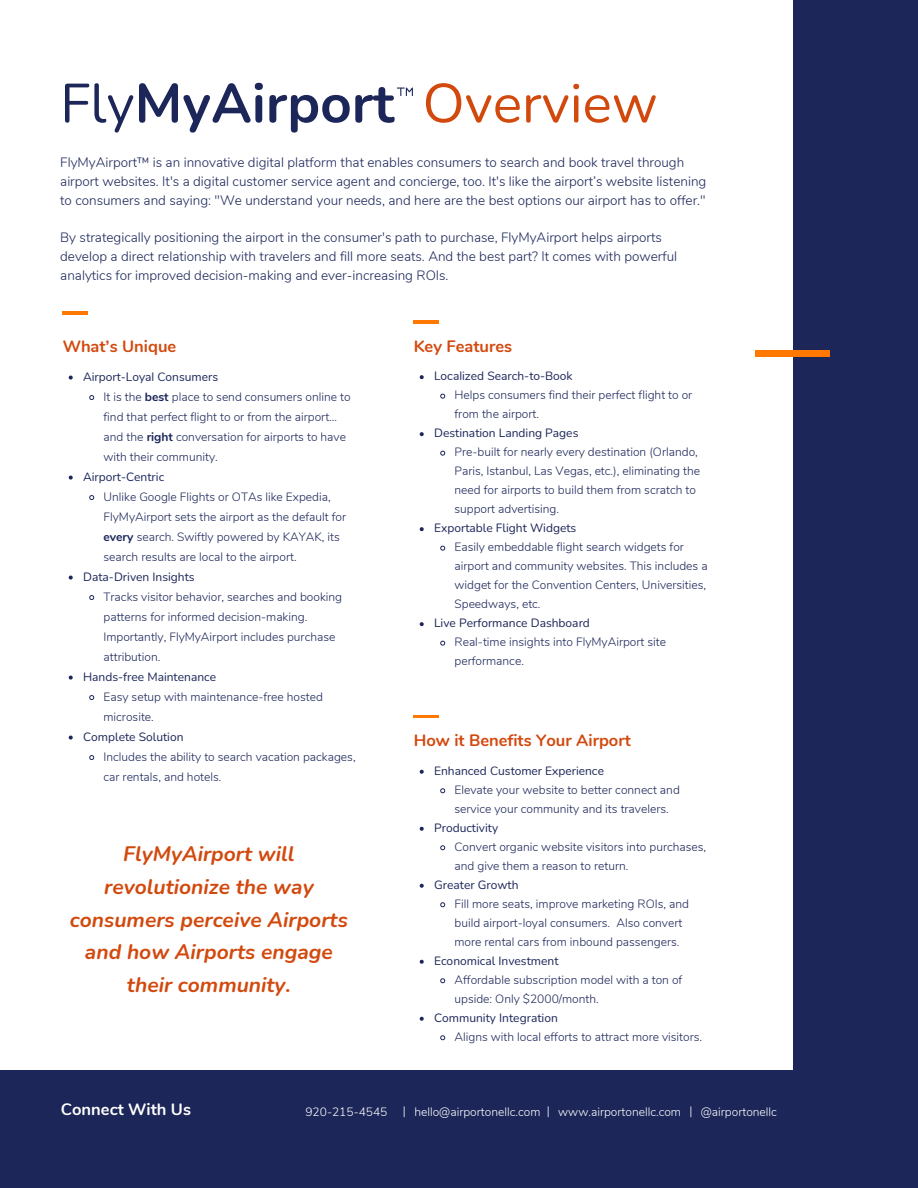
<style>
.page{position:relative;width:918px;height:1188px;background:#1c2659}
.page>*{position:absolute;margin:0;border:0;box-sizing:border-box;transform-origin:0 0}
.t1{font:700 54.75px "Nunito";color:#1c2659}
.t2{font:italic 700 21px/32.7px "Nunito";color:#d2490e;text-align:center}
.t3{font:700 16.5px "Nunito";color:#d2490e}
.t4{font:700 16.5px "Nunito";color:#fff}
.t5{font:300 13.5px/18.9px "Nunito";color:#1c2659}
.t6{font:300 12px/19px "Nunito";color:#1c2659}
.t7{font:12px "Nunito";color:#1c2659}
.t8{font:300 12px "Nunito";color:#fff}
.s1{font-weight:400}
.s2{font-weight:400;color:#d2490e}
.s3{font-weight:700}
</style>
<div class="page">
<div style="left:0;top:0;width:792px;height:1070px;background:#fff"></div>
<div style="left:755px;top:350px;width:75px;height:7px;background:#ff7900"></div>
<hr style="left:63px;top:312px;width:25px;height:2px;background:#ff7900">
<hr style="left:414px;top:321px;width:25px;height:2px;background:#ff7900">
<svg style="left:69px;top:376px;width:4px;height:4px"></svg>
<svg style="left:89px;top:395px;width:6px;height:5px"></svg>
<svg style="left:69px;top:476px;width:4px;height:4px"></svg>
<svg style="left:89px;top:495px;width:6px;height:5px"></svg>
<svg style="left:69px;top:576px;width:4px;height:4px"></svg>
<svg style="left:89px;top:595px;width:6px;height:5px"></svg>
<svg style="left:69px;top:676px;width:4px;height:4px"></svg>
<svg style="left:89px;top:695px;width:6px;height:5px"></svg>
<svg style="left:69px;top:736px;width:4px;height:4px"></svg>
<svg style="left:89px;top:755px;width:6px;height:5px"></svg>
<svg style="left:420px;top:375px;width:4px;height:4px"></svg>
<svg style="left:440px;top:393px;width:6px;height:6px"></svg>
<svg style="left:420px;top:432px;width:4px;height:4px"></svg>
<svg style="left:440px;top:450px;width:6px;height:6px"></svg>
<svg style="left:420px;top:527px;width:4px;height:4px"></svg>
<svg style="left:440px;top:545px;width:6px;height:6px"></svg>
<svg style="left:420px;top:622px;width:4px;height:4px"></svg>
<svg style="left:440px;top:640px;width:6px;height:6px"></svg>
<svg style="left:420px;top:770px;width:4px;height:4px"></svg>
<svg style="left:440px;top:788px;width:6px;height:6px"></svg>
<svg style="left:420px;top:827px;width:4px;height:4px"></svg>
<svg style="left:440px;top:845px;width:6px;height:6px"></svg>
<svg style="left:420px;top:884px;width:4px;height:4px"></svg>
<svg style="left:440px;top:902px;width:6px;height:6px"></svg>
<svg style="left:420px;top:960px;width:4px;height:4px"></svg>
<svg style="left:440px;top:978px;width:6px;height:6px"></svg>
<svg style="left:420px;top:1017px;width:4px;height:4px"></svg>
<svg style="left:440px;top:1035px;width:6px;height:6px"></svg>
<hr style="left:414px;top:716px;width:25px;height:2px;background:#ff7900">
<svg style="left:397px;top:87px;width:16px;height:9px"></svg>
<p class="t1" style="left:60px;top:67px;width:599px"><span class="s1">Fly</span>MyAirport <span class="s2">Overview</span></p>
<p class="t5" style="left:60px;top:153px;width:648px">FlyMyAirport™ is an innovative digital platform that enables consumers to search and book travel through airport websites. It's a digital customer service agent and concierge, too. It's like the airport’s website listening to consumers and saying: "We understand your needs, and here are the best options our airport has to offer."</p>
<p class="t5" style="left:60px;top:229px;width:618px">By strategically positioning the airport in the consumer's path to purchase, FlyMyAirport helps airports develop a direct relationship with travelers and fill more seats. And the best part? It comes with powerful analytics for improved decision-making and ever-increasing ROIs.</p>
<p class="t3" style="left:63px;top:335px;width:115px">What’s Unique</p>
<h4 class="t7" style="left:83px;top:368px;width:136px">Airport-Loyal Consumers</h4>
<h4 class="t6" style="left:104px;top:387px;width:249px;line-height:20px">It is the <span class="s3">best</span> place to send consumers online to find that perfect flight to or from the airport… and the <span class="s3">right</span> conversation for airports to have with their community.</h4>
<h3 class="t7" style="left:83px;top:468px;width:83px">Airport-Centric</h3>
<p class="t6" style="left:104px;top:487px;width:244px;line-height:20px">Unlike Google Flights or OTAs like Expedia, FlyMyAirport sets the airport as the default for <span class="s3">every</span> search. Swiftly powered by KAYAK, its search results are local to the airport.</p>
<p class="t7" style="left:83px;top:568px;width:113px">Data-Driven Insights</p>
<p class="t6" style="left:104px;top:587px;width:240px;line-height:20px">Tracks visitor behavior, searches and booking patterns for informed decision-making.<br>Importantly, FlyMyAirport includes purchase attribution.</p>
<p class="t7" style="left:83px;top:668px;width:135px">Hands-free Maintenance</p>
<p class="t6" style="left:104px;top:687px;width:221px;line-height:20px">Easy setup with maintenance-free hosted microsite.</p>
<p class="t7" style="left:83px;top:728px;width:102px">Complete Solution</p>
<p class="t6" style="left:104px;top:747px;width:254px;line-height:20px">Includes the ability to search vacation packages, car rentals, and hotels.</p>
<p class="t2" style="left:70px;top:838px;width:279px">FlyMyAirport will revolutionize the way consumers perceive Airports and how Airports engage their community.</p>
<p class="t3" style="left:414px;top:335px;width:100px">Key Features</p>
<h2 class="t7" style="left:434px;top:368px;width:140px">Localized Search-to-Book</h2>
<h3 class="t6" style="left:455px;top:386px;width:239px">Helps consumers find their perfect flight to or from the airport.</h3>
<p class="t7" style="left:434px;top:425px;width:146px">Destination Landing Pages</p>
<p class="t6" style="left:455px;top:443px;width:247px">Pre-built for nearly every destination (Orlando, Paris, Istanbul, Las Vegas, etc.), eliminating the need for airports to build them from scratch to support advertising.</p>
<p class="t7" style="left:434px;top:520px;width:144px">Exportable Flight Widgets</p>
<p class="t6" style="left:455px;top:538px;width:255px">Easily embeddable flight search widgets for airport and community websites. This includes a widget for the Convention Centers, Universities, Speedways, etc.</p>
<p class="t7" style="left:434px;top:615px;width:157px">Live Performance Dashboard</p>
<p class="t6" style="left:455px;top:633px;width:213px">Real-time insights into FlyMyAirport site performance.</p>
<p class="t3" style="left:414px;top:730px;width:219px">How it Benefits Your Airport</p>
<h3 class="t7" style="left:434px;top:763px;width:171px">Enhanced Customer Experience</h3>
<p class="t6" style="left:455px;top:780px;width:227px">Elevate your website to better connect and service your community and its travelers.</p>
<p class="t7" style="left:434px;top:820px;width:66px">Productivity</p>
<p class="t6" style="left:455px;top:837px;width:253px">Convert organic website visitors into purchases, and give them a reason to return.</p>
<p class="t7" style="left:434px;top:877px;width:86px">Greater Growth</p>
<p class="t6" style="left:455px;top:894px;width:236px">Fill more seats, improve marketing ROIs, and build airport-loyal consumers. Also convert more rental cars from inbound passengers.</p>
<p class="t7" style="left:434px;top:953px;width:126px">Economical Investment</p>
<p class="t6" style="left:455px;top:970px;width:229px">Affordable subscription model with a ton of upside: Only $2000/month.</p>
<p class="t7" style="left:434px;top:1010px;width:125px">Community Integration</p>
<p class="t6" style="left:455px;top:1027px;width:249px">Aligns with local efforts to attract more visitors.</p>
<p class="t4" style="left:61px;top:1099px;width:132px">Connect With Us</p>
<h3 class="t8" style="left:305px;top:1104px;width:84px">920-215-4545</h3>
<p class="t8" style="left:403px;top:1102px;width:5px">|</p>
<p class="t8" style="left:414px;top:1104px;width:128px">hello@airportonellc.com</p>
<p class="t8" style="left:547px;top:1102px;width:5px">|</p>
<p class="t8" style="left:558px;top:1104px;width:124px">www.airportonellc.com</p>
<p class="t8" style="left:689px;top:1102px;width:5px">|</p>
<p class="t8" style="left:701px;top:1104px;width:78px">@airportonellc</p>
</div>
